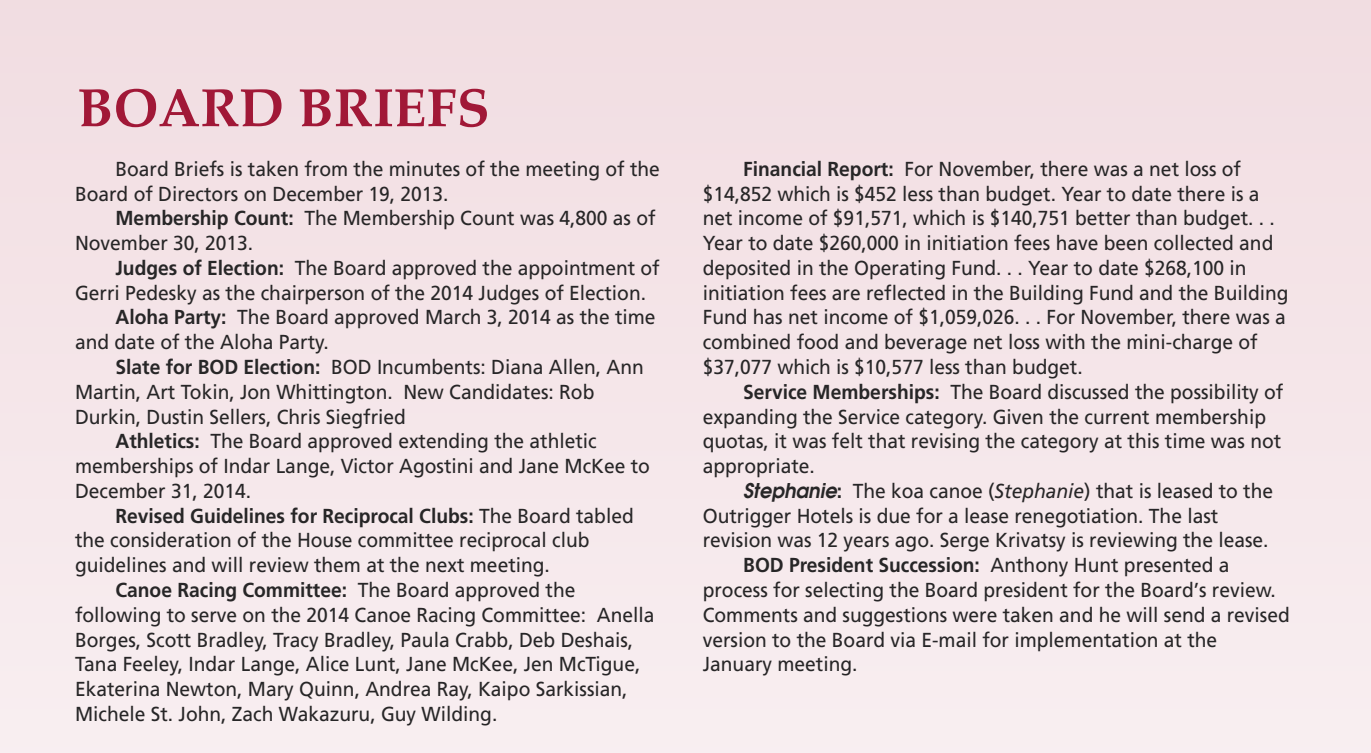
<style>
.page{position:relative;width:1371px;height:753px;background:#fff}
.page>*{position:absolute;margin:0;border:0;box-sizing:border-box;transform-origin:0 0}
.t1{font:700 54px "Palatino";color:#a11837}
.t2{font:20.25px/24.8px "Frutiger";color:#272627;scale:.95 1}
.t3{font:700 20.25px "Frutiger";color:#272627;scale:.95 1}
.s1{font-weight:700}
.s2{font-weight:400}
.s3{font-family:"Hawn Avant";font-weight:700;font-style:italic}
.s4{font-style:italic}
</style>
<div class="page">
<div style="left:0;top:0;width:1371px;height:752px;background:#f5e6e9"></div>
<h1 class="t1" style="left:77px;top:82px;width:414px">BOARD BRIEFS</h1>
<p class="t2" style="left:75px;top:158px;width:617px;text-indent:40px">Board Briefs is taken from the minutes of the meeting of the<br>Board of Directors on December 19, 2013.</p>
<p class="t2" style="left:75px;top:207px;width:613px;text-indent:40px"><span class="s1">Membership Count:</span> The Membership Count was 4,800 as of<br>November 30, 2013.</p>
<p class="t2" style="left:116px;top:257px;width:574px"><span class="s1">Judges of Election:</span> The Board approved the appointment of</p>
<p class="t2" style="left:75px;top:282px;width:603px">Gerri Pedesky as the chairperson of the 2014 Judges of Election.</p>
<p class="t2" style="left:116px;top:306px;width:570px"><span class="s1">Aloha Party:</span> The Board approved March 3, 2014 as the time</p>
<p class="t2" style="left:75px;top:331px;width:269px">and date of the Aloha Party.</p>
<p class="t2" style="left:116px;top:356px;width:558px"><span class="s1">Slate for BOD Election:</span> BOD Incumbents: Diana Allen, Ann</p>
<p class="t2" style="left:75px;top:381px;width:548px">Martin, Art Tokin, Jon Whittington. New Candidates: Rob</p>
<p class="t2" style="left:75px;top:405px;width:350px">Durkin, Dustin Sellers, Chris Siegfried</p>
<p class="t2" style="left:116px;top:430px;width:508px"><span class="s1">Athletics:</span> The Board approved extending the athletic</p>
<p class="t2" style="left:75px;top:455px;width:607px">memberships of Indar Lange, Victor Agostini and Jane McKee to</p>
<p class="t2" style="left:75px;top:480px;width:187px">December 31, 2014.</p>
<p class="t3" style="left:116px;top:507px;width:547px">Revised Guidelines for Reciprocal Clubs: <span class="s2">The Board tabled</span></p>
<p class="t2" style="left:75px;top:529px;width:543px">the consideration of the House committee reciprocal club</p>
<p class="t2" style="left:75px;top:554px;width:501px">guidelines and will review them at the next meeting.</p>
<p class="t3" style="left:116px;top:581px;width:486px">Canoe Racing Committee: <span class="s2">The Board approved the</span></p>
<p class="t2" style="left:75px;top:603px;width:612px">following to serve on the 2014 Canoe Racing Committee: Anella</p>
<p class="t2" style="left:75px;top:628px;width:589px">Borges, Scott Bradley, Tracy Bradley, Paula Crabb, Deb Deshais,</p>
<p class="t2" style="left:75px;top:653px;width:597px">Tana Feeley, Indar Lange, Alice Lunt, Jane McKee, Jen McTigue,</p>
<p class="t2" style="left:75px;top:678px;width:583px">Ekaterina Newton, Mary Quinn, Andrea Ray, Kaipo Sarkissian,</p>
<p class="t2" style="left:75px;top:702px;width:446px">Michele St. John, Zach Wakazuru, Guy Wilding.</p>
<p class="t2" style="left:703px;top:158px;width:618px;text-indent:40px"><span class="s1">Financial Report:</span> For November, there was a net loss of $14,852 which is $452 less than budget. Year to date there is a net income of $91,571, which is $140,751 better than budget. . .<br>Year to date $260,000 in initiation fees have been collected and deposited in the Operating Fund. . . Year to date $268,100 in initiation fees are reflected in the Building Fund and the Building Fund has net income of $1,059,026. . . For November, there was a combined food and beverage net loss with the mini-charge of $37,077 which is $10,577 less than budget.</p>
<p class="t2" style="left:703px;top:381px;width:613px;text-indent:40px"><span class="s1">Service Memberships:</span> The Board discussed the possibility of expanding the Service category. Given the current membership quotas, it was felt that revising the category at this time was not appropriate.</p>
<p class="t2" style="left:743px;top:480px;width:559px"><span class="s3">Stephanie</span><span class="s1">:</span> The koa canoe (<span class="s4">Stephanie</span>) that is leased to the</p>
<p class="t2" style="left:703px;top:504px;width:544px">Outrigger Hotels is due for a lease renegotiation. The last</p>
<p class="t2" style="left:703px;top:529px;width:597px">revision was 12 years ago. Serge Krivatsy is reviewing the lease.</p>
<p class="t3" style="left:743px;top:556px;width:514px">BOD President Succession: <span class="s2">Anthony Hunt presented a</span></p>
<p class="t2" style="left:703px;top:579px;width:605px">process for selecting the Board president for the Board’s review.</p>
<p class="t2" style="left:703px;top:603px;width:619px">Comments and suggestions were taken and he will send a revised</p>
<p class="t2" style="left:703px;top:628px;width:543px">version to the Board via E-mail for implementation at the</p>
<p class="t2" style="left:703px;top:653px;width:164px">January meeting.</p>
</div>
